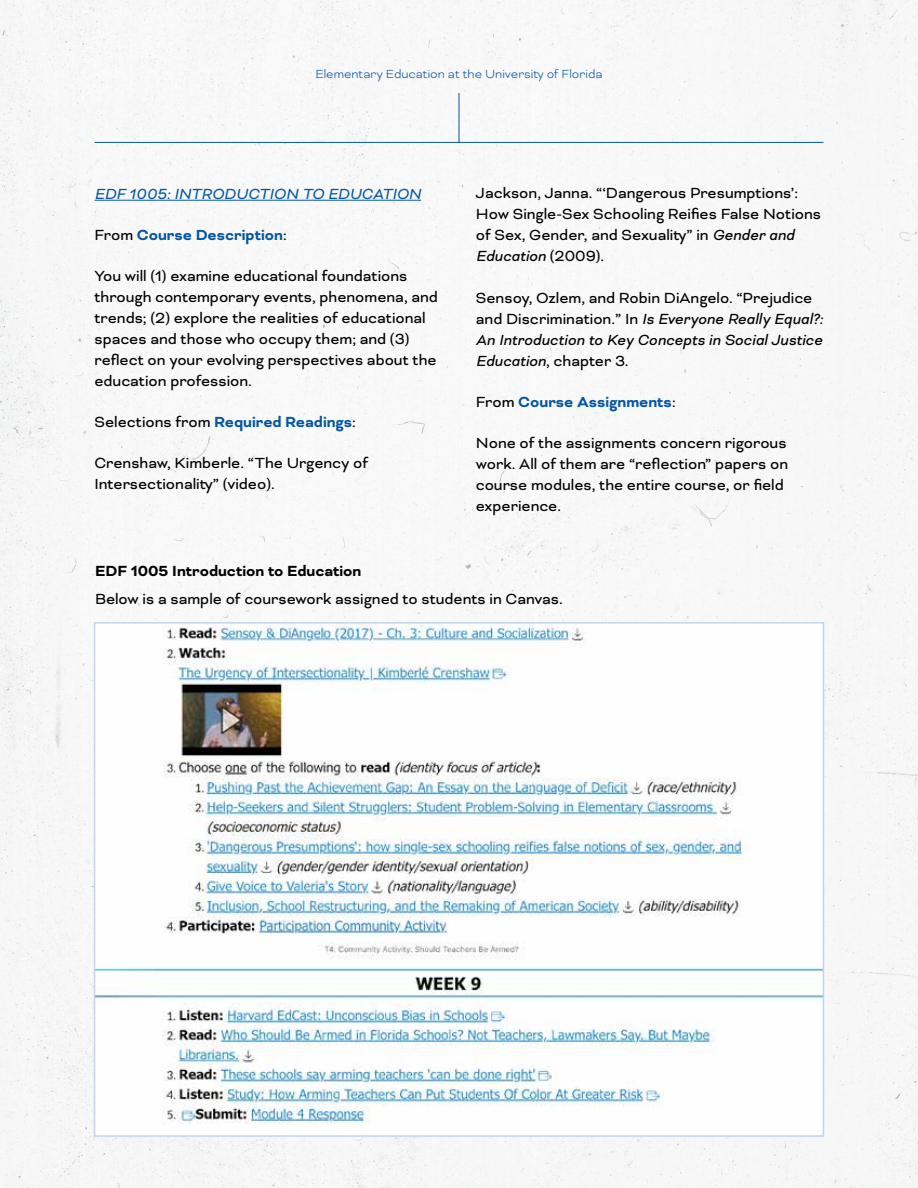
<style>
.page{position:relative;width:918px;height:1188px;background:#fff}
.page>*{position:absolute;margin:0;border:0;box-sizing:border-box;transform-origin:0 0}
.t1{font:16.8px/21px "Bicyclette";color:#000}
.t2{font:italic 16.8px/21px "Bicyclette";color:#000}
.t3{font:700 16.8px "Bicyclette";color:#0557a3}
.t4{font:italic 16.8px "Bicyclette";color:#0557a3}
.t5{font:700 16.8px "Bicyclette";color:#000}
.t6{font:300 13.5px "Bicyclette";color:#0557a3}
.s1{font-weight:400;color:#000}
.s2{font-style:italic}
.s3{font-style:normal}
</style>
<div class="page">
<img style="left:0;top:0;width:918px;height:1188px">
<hr style="left:94px;top:142px;width:730px;height:1px;background:#0557a3">
<hr style="left:459px;top:93px;width:1px;height:49px;background:#0557a3">
<hr style="left:94px;top:200px;width:327px;height:1px;background:#0557a3">
<img style="left:97px;top:625px;width:724px;height:509px">
<p class="t6" style="left:316px;top:66px;width:288px">Elementary Education at the University of Florida</p>
<p class="t4" style="left:94px;top:184px;width:328px">EDF 1005: INTRODUCTION TO EDUCATION</p>
<p class="t3" style="left:94px;top:225px;width:194px"><span class="s1">From</span> Course Description<span class="s1">:</span></p>
<p class="t1" style="left:94px;top:265px;width:345px">You will (1) examine educational foundations through contemporary events, phenomena, and trends; (2) explore the realities of educational spaces and those who occupy them; and (3) reflect on your evolving perspectives about the education profession.</p>
<p class="t3" style="left:94px;top:412px;width:263px"><span class="s1">Selections from</span> Required Readings<span class="s1">:</span></p>
<p class="t1" style="left:94px;top:453px;width:275px">Crenshaw, Kimberle. “The Urgency of<br>Intersectionality” (video).</p>
<p class="t1" style="left:476px;top:183px;width:347px">Jackson, Janna. “‘Dangerous Presumptions’:<br>How Single-Sex Schooling Reifies False Notions of Sex, Gender, and Sexuality” in <span class="s2">Gender and Education</span> (2009).</p>
<p class="t2" style="left:476px;top:287px;width:349px"><span class="s3">Sensoy, Ozlem, and Robin DiAngelo. “Prejudice and Discrimination.” In</span> Is Everyone Really Equal?:<br>An Introduction to Key Concepts in Social Justice Education<span class="s3">, chapter 3.</span></p>
<p class="t3" style="left:476px;top:392px;width:201px"><span class="s1">From</span> Course Assignments<span class="s1">:</span></p>
<p class="t1" style="left:476px;top:433px;width:314px">None of the assignments concern rigorous work. All of them are “reflection” papers on course modules, the entire course, or field experience.</p>
<p class="t5" style="left:95px;top:561px;width:268px">EDF 1005 Introduction to Education</p>
<p class="t1" style="left:95px;top:588px;width:469px">Below is a sample of coursework assigned to students in Canvas.</p>
</div>
